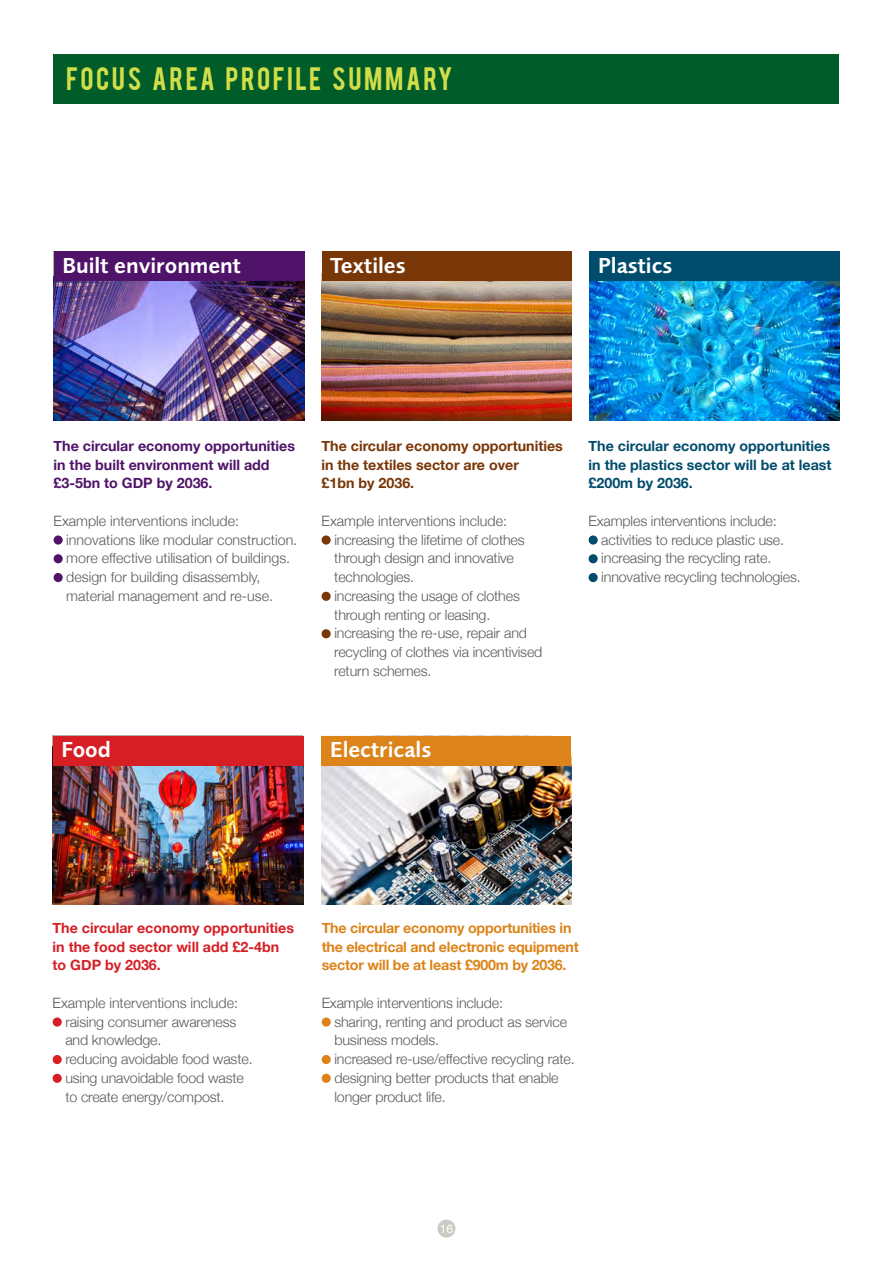
<style>
.page{position:relative;width:893px;height:1263px;background:#fff}
.page>*{position:absolute;margin:0;border:0;box-sizing:border-box;transform-origin:0 0}
.t1{font:25.5px "Bebas";letter-spacing:.1em;color:#d1de49}
.t2{font:600 22.5px "Foundry Sans";color:#fff}
.t3{font:300 14.25px/18.8px "Helvetica Neue";letter-spacing:-.01em;color:#58595b}
.t4{font:700 14.25px/18.8px "Helvetica Neue";letter-spacing:-.015em;color:#dc841a}
.t5{font:700 14.25px/18.8px "Helvetica Neue";color:#4f1369}
.t6{font:700 14.25px/18.8px "Helvetica Neue";color:#004c6d;text-align:justify}
.t7{font:700 14.25px/18.8px "Helvetica Neue";color:#d61f25}
.t8{font:700 14.25px/18.8px "Helvetica Neue";color:#793607}
.t9{font:12px "Helvetica Neue";color:#fff}
</style>
<div class="page">
<div style="left:437px;top:1219px;width:18px;height:18px;background:#cacbc2;border-radius:50%"></div>
<img style="left:589px;top:273px;width:251px;height:147px">
<div style="left:590px;top:251px;width:250px;height:30px;background:#004c6d"></div>
<img style="left:322px;top:281px;width:249px;height:139px">
<div style="left:322px;top:251px;width:249px;height:30px;background:#793607"></div>
<img style="left:54px;top:281px;width:250px;height:139px">
<div style="left:54px;top:251px;width:250px;height:30px;background:#4f1369"></div>
<div style="left:54px;top:54px;width:785px;height:49px;background:#005c28"></div>
<div style="left:54px;top:535px;width:9px;height:10px;background:#4f1369;border-radius:50%"></div>
<div style="left:54px;top:554px;width:9px;height:9px;background:#4f1369;border-radius:50%"></div>
<div style="left:54px;top:573px;width:9px;height:9px;background:#4f1369;border-radius:50%"></div>
<div style="left:322px;top:535px;width:9px;height:10px;background:#793607;border-radius:50%"></div>
<div style="left:322px;top:592px;width:9px;height:9px;background:#793607;border-radius:50%"></div>
<div style="left:322px;top:629px;width:9px;height:9px;background:#793607;border-radius:50%"></div>
<div style="left:589px;top:535px;width:9px;height:10px;background:#004c6d;border-radius:50%"></div>
<div style="left:589px;top:554px;width:9px;height:9px;background:#004c6d;border-radius:50%"></div>
<div style="left:589px;top:573px;width:9px;height:9px;background:#004c6d;border-radius:50%"></div>
<img style="left:322px;top:765px;width:249px;height:140px">
<img style="left:53px;top:765px;width:250px;height:140px">
<div style="left:53px;top:736px;width:250px;height:29px;background:#d61f25"></div>
<div style="left:53px;top:1017px;width:9px;height:9px;background:#d61f25;border-radius:50%"></div>
<div style="left:53px;top:1055px;width:9px;height:9px;background:#d61f25;border-radius:50%"></div>
<div style="left:53px;top:1074px;width:9px;height:9px;background:#d61f25;border-radius:50%"></div>
<div style="left:322px;top:736px;width:249px;height:29px;background:#dc841a"></div>
<div style="left:322px;top:1017px;width:9px;height:9px;background:#dc841a;border-radius:50%"></div>
<div style="left:322px;top:1055px;width:9px;height:9px;background:#dc841a;border-radius:50%"></div>
<div style="left:322px;top:1074px;width:9px;height:9px;background:#dc841a;border-radius:50%"></div>
<h1 class="t1" style="left:66px;top:60px;width:388px">FOCUS AREA PROFILE SUMMARY</h1>
<h2 class="t2" style="left:62px;top:252px;width:180px">Built environment</h2>
<h2 class="t2" style="left:330px;top:252px;width:77px">Textiles</h2>
<h2 class="t2" style="left:598px;top:252px;width:76px">Plastics</h2>
<p class="t5" style="left:54px;top:436px;width:243px">The circular economy opportunities in the built environment will add £3-5bn to GDP by 2036.</p>
<p class="t3" style="left:66px;top:511px;width:232px;text-indent:-13px">Example interventions include: innovations like modular construction. more effective utilisation of buildings. design for building disassembly, material management and re-use.</p>
<p class="t8" style="left:322px;top:436px;width:243px">The circular economy opportunities in the textiles sector are over<br>£1bn by 2036.</p>
<p class="t3" style="left:334px;top:511px;width:210px;text-indent:-13px">Example interventions include: increasing the lifetime of clothes through design and innovative technologies.<br>increasing the usage of clothes through renting or leasing. increasing the re-use, repair and recycling of clothes via incentivised return schemes.</p>
<h2 class="t2" style="left:61px;top:737px;width:51px">Food</h2>
<h2 class="t2" style="left:330px;top:737px;width:103px">Electricals</h2>
<p class="t6" style="left:589px;top:436px;width:244px">The circular economy opportunities in the plastics sector will be at least £200m by 2036.</p>
<p class="t3" style="left:601px;top:511px;width:201px;text-indent:-13px">Examples interventions include: activities to reduce plastic use. increasing the recycling rate. innovative recycling technologies.</p>
<p class="t7" style="left:53px;top:918px;width:243px">The circular economy opportunities in the food sector will add £2-4bn to GDP by 2036.</p>
<p class="t3" style="left:65px;top:992px;width:189px;text-indent:-13px">Example interventions include: raising consumer awareness and knowledge.<br>reducing avoidable food waste. using unavoidable food waste to create energy/compost.</p>
<p class="t4" style="left:322px;top:917px;width:258px">The circular economy opportunities in the electrical and electronic equipment sector will be at least £900m by 2036.</p>
<p class="t3" style="left:334px;top:992px;width:242px;text-indent:-13px">Example interventions include:<br>sharing, renting and product as service business models.<br>increased re-use/effective recycling rate. designing better products that enable longer product life.</p>
<p class="t9" style="left:440px;top:1218px;width:15px">16</p>
</div>
